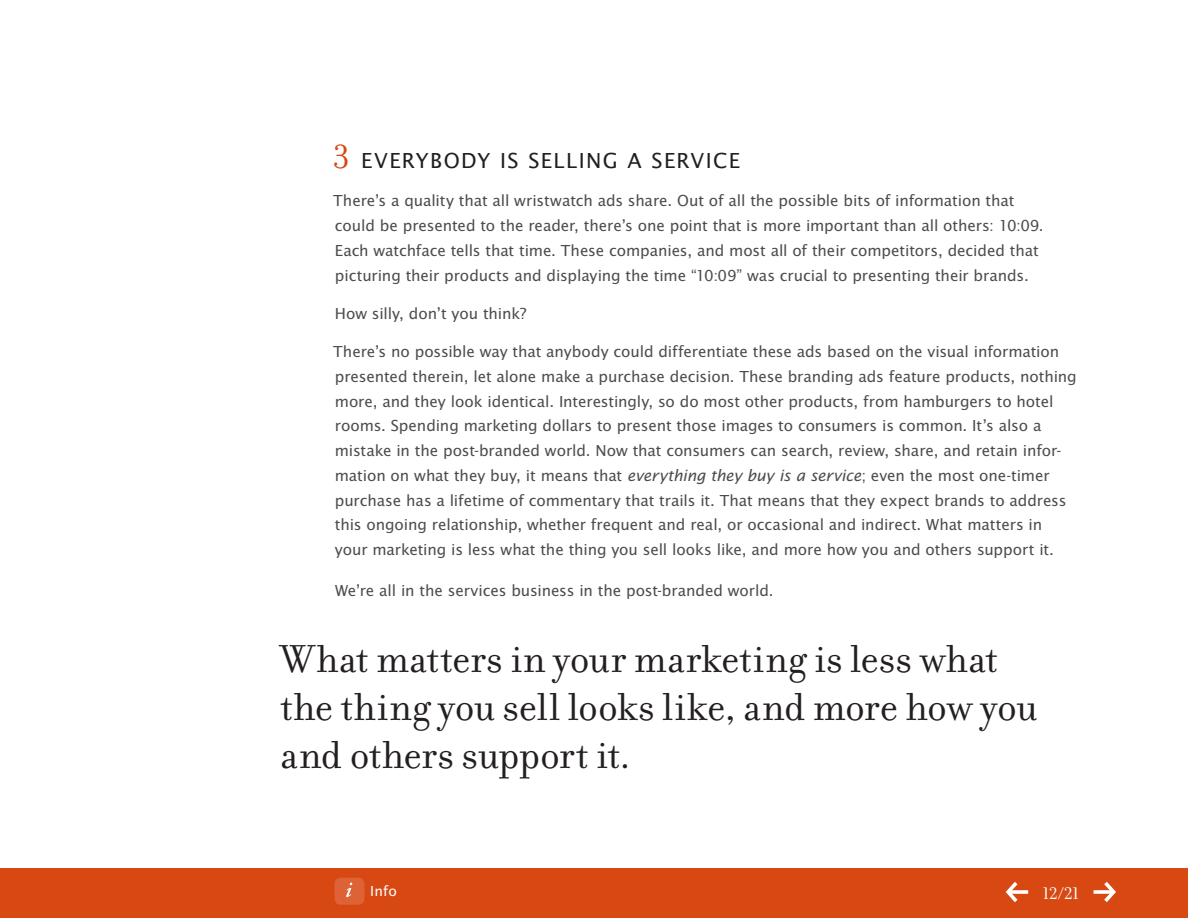
<style>
.page{position:relative;width:1188px;height:918px;background:#fff}
.page>*{position:absolute;margin:0;border:0;box-sizing:border-box;transform-origin:0 0}
.t1{font:42px/48px "Filosofia OT";letter-spacing:-.005em;color:#231f20}
.t2{font:22.5px "Lucida Sans EFOP";letter-spacing:.06em;color:#231f20}
.t3{font:18px "Filosofia OT";color:#fff}
.t4{font:16.5px/24.8px "Lucida Sans EFOP";letter-spacing:-.005em;color:#4b4c4d}
.t5{font:15px "Lucida Sans EFOP";color:#fff}
.s1{font-family:"Filosofia OT";font-size:36px;color:#d74812}
.s2{font-style:italic;font-size:16.8px}
</style>
<div class="page">
<div style="left:0;top:869px;width:1188px;height:49px;background:#d74812"></div>
<div style="left:334px;top:878px;width:30px;height:27px;background:#dd6336;border-radius:6px"></div>
<svg style="left:346px;top:883px;width:6px;height:14px"></svg>
<svg style="left:1006px;top:882px;width:22px;height:20px"></svg>
<svg style="left:1094px;top:882px;width:22px;height:20px"></svg>
<h2 class="t2" style="left:333px;top:148px;width:56px"><span class="s1">3</span> Ever</h2>
<h2 class="t2" style="left:416px;top:148px;width:138px">ybody is Sellin</h2>
<h2 class="t2" style="left:603px;top:148px;width:75px">g a Service</h2>
<p class="t4" style="left:333px;top:189px;width:712px">There’s a quality that all wristwatch ads share. Out of all the possible bits of information that could be presented to the reader, there’s one point that is more important than all others: 10:09.<br>Each watchface tells that time. These companies, and most all of their competitors, decided that picturing their products and displaying the time “10:09” was crucial to presenting their brands.</p>
<p class="t4" style="left:335px;top:302px;width:193px">How silly, don’t you think?</p>
<p class="t4" style="left:333px;top:340px;width:745px">There’s no possible way that anybody could differentiate these ads based on the visual information presented therein, let alone make a purchase decision. These branding ads feature products, nothing more, and they look identical. Interestingly, so do most other products, from hamburgers to hotel rooms. Spending marketing dollars to present those images to consumers is common. It’s also a mistake in the post-branded world. Now that consumers can search, review, share, and retain infor&shy;mation on what they buy, it means that <span class="s2">everything they buy is a service</span>; even the most one-timer purchase has a lifetime of commentary that trails it. That means that they expect brands to address this ongoing relationship, whether frequent and real, or occasional and indirect. What matters in your marketing is less what the thing you sell looks like, and more how you and others support it.</p>
<p class="t4" style="left:335px;top:578px;width:440px">We’re all in the services business in the post-branded world.</p>
<h1 class="t1" style="left:280px;top:635px;width:758px">What matters in your marketing is less what the thing you sell looks like, and more how you and others support it.</h1>
<p class="t5" style="left:370px;top:883px;width:28px">Info</p>
<p class="t3" style="left:1043px;top:884px;width:38px">12/21</p>
</div>
